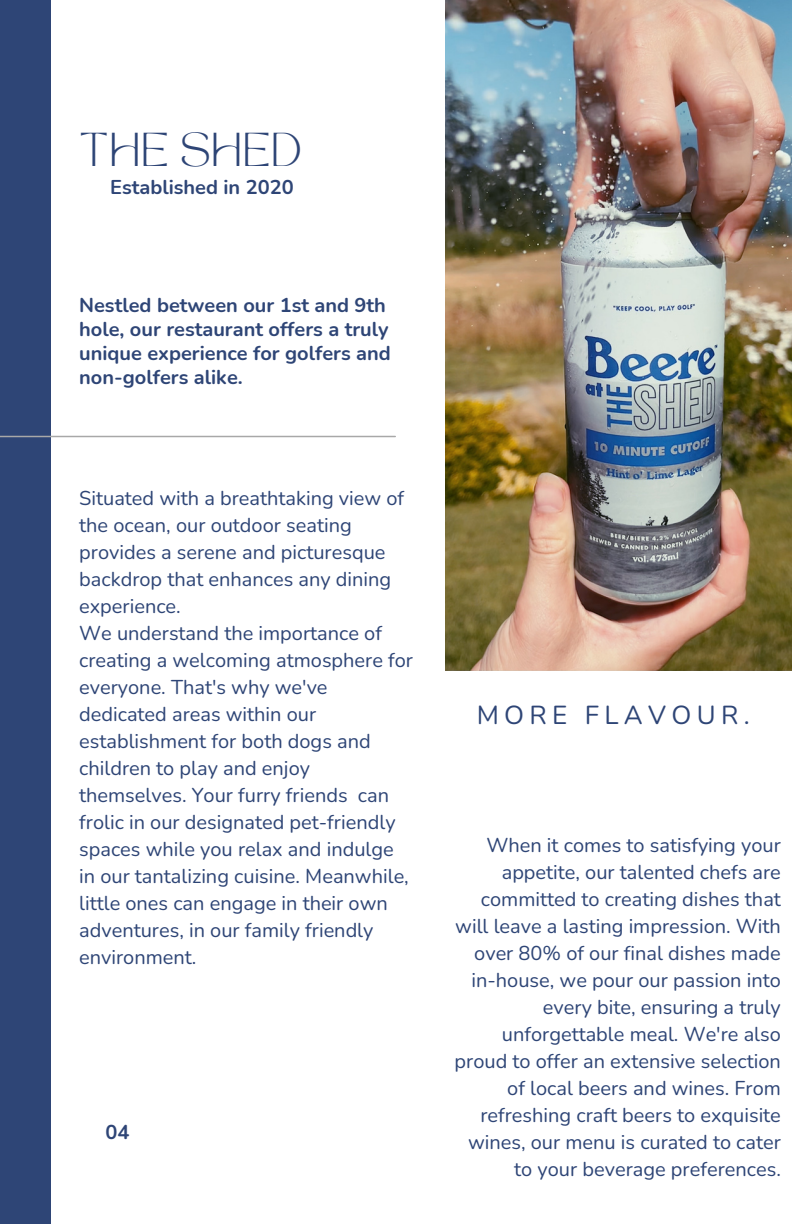
<style>
.page{position:relative;width:792px;height:1224px;background:#fff}
.page>*{position:absolute;margin:0;border:0;box-sizing:border-box;transform-origin:0 0}
.t1{font:33.2px "TAN MONCHERI Regular";letter-spacing:.02em;color:#2e4576}
.t2{font:26px "Nunito";letter-spacing:.205em;color:#2e4576}
.t3{font:20px/27px "Nunito";color:#2e4576}
.t4{font:700 20px/24px "Nunito";color:#2e4576}
</style>
<div class="page">
<div style="left:0;top:0;width:50px;height:1224px;background:#2e4576"></div>
<hr style="left:0;top:436px;width:395px;height:1px;background:#a8a8a8">
<img style="left:446px;top:0;width:346px;height:670px">
<p class="t1" style="left:79px;top:133px;width:224px">THE SHED</p>
<p class="t4" style="left:110px;top:175px;width:185px">Established in 2020</p>
<p class="t4" style="left:79px;top:294px;width:313px">Nestled between our 1st and 9th hole, our restaurant offers a truly unique experience for golfers and non-golfers alike.</p>
<p class="t3" style="left:79px;top:485px;width:327px">Situated with a breathtaking view of the ocean, our outdoor seating provides a serene and picturesque backdrop that enhances any dining experience.</p>
<p class="t3" style="left:79px;top:620px;width:335px">We understand the importance of creating a welcoming atmosphere for everyone. That's why we've dedicated areas within our establishment for both dogs and children to play and enjoy themselves. Your furry friends can frolic in our designated pet-friendly spaces while you relax and indulge in our tantalizing cuisine. Meanwhile, little ones can engage in their own adventures, in our family friendly environment.</p>
<p class="t4" style="left:106px;top:1121px;width:25px">04</p>
<p class="t2" style="left:477px;top:698px;width:275px">MORE FLAVOUR.</p>
<p class="t3" style="left:455px;top:832px;width:328px;text-align:right">When it comes to satisfying your appetite, our talented chefs are committed to creating dishes that will leave a lasting impression. With over 80% of our final dishes made in-house, we pour our passion into every bite, ensuring a truly unforgettable meal. We're also proud to offer an extensive selection of local beers and wines. From refreshing craft beers to exquisite wines, our menu is curated to cater to your beverage preferences.</p>
</div>
